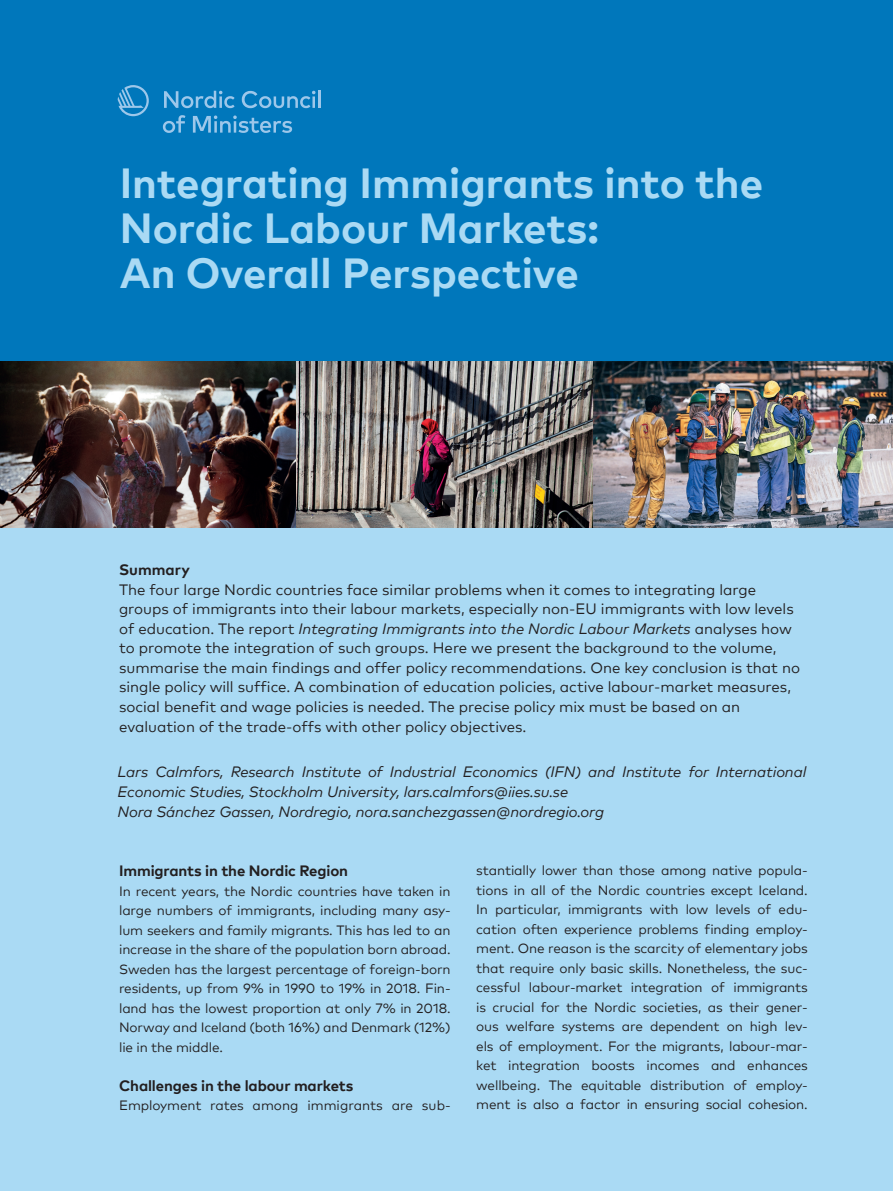
<style>
.page{position:relative;width:893px;height:1191px;background:#aadaf4}
.page>*{position:absolute;margin:0;border:0;box-sizing:border-box;transform-origin:0 0}
.t1{font:700 42px/45px "Mark Pro";color:#aadaf4}
.t2{font:15px/19.5px "Mark Pro";color:#231f20}
.t3{font:italic 15px/19.5px "Mark Pro";letter-spacing:-.01em;color:#231f20}
.t4{font:700 15px "Mark Pro";letter-spacing:-.01em;color:#231f20}
.t5{font:13.5px/19.5px "Mark Pro";letter-spacing:-.01em;color:#231f20;text-align:justify}
.s1{font-style:italic}
</style>
<div class="page">
<div style="left:0;top:0;width:893px;height:361px;background:#07b"></div>
<img style="left:0;top:361px;width:893px;height:166px">
<svg style="left:164px;top:91px;width:71px;height:17px"></svg>
<svg style="left:242px;top:91px;width:73px;height:17px"></svg>
<hr style="left:318px;top:91px;width:3px;height:17px;background:#9dc7ea">
<svg style="left:163px;top:115px;width:22px;height:18px"></svg>
<svg style="left:193px;top:115px;width:99px;height:18px"></svg>
<svg style="left:118px;top:85px;width:31px;height:31px"></svg>
<p class="t1" style="left:120px;top:157px;width:645px">Integrating Immigrants into the<br>Nordic Labour Markets:<br>An Overall Perspective</p>
<p class="t4" style="left:119px;top:559px;width:72px">Summary</p>
<p class="t2" style="left:119px;top:578px;width:683px">The four large Nordic countries face similar problems when it comes to integrating large groups of immigrants into their labour markets, especially non-EU immigrants with low levels of education. The report <span class="s1">Integrating Immigrants into the Nordic Labour Markets</span> analyses how to promote the integration of such groups. Here we present the background to the volume, summarise the main findings and offer policy recommendations. One key conclusion is that no single policy will suffice. A combination of education policies, active labour-market measures, social benefit and wage policies is needed. The precise policy mix must be based on an evaluation of the trade-offs with other policy objectives.</p>
<p class="t3" style="left:118px;top:761px;width:690px">Lars Calmfors, Research Institute of Industrial Economics (IFN) and Institute for International<br>Economic Studies, Stockholm University, lars.calmfors@iies.su.se</p>
<p class="t3" style="left:118px;top:800px;width:488px">Nora Sánchez Gassen, Nordregio, nora.sanchezgassen@nordregio.org</p>
<p class="t4" style="left:119px;top:859px;width:231px">Immigrants in the Nordic Region</p>
<p class="t5" style="left:119px;top:880px;width:333px">In recent years, the Nordic countries have taken in large numbers of immigrants, including many asy&shy;lum seekers and family migrants. This has led to an increase in the share of the population born abroad.<br>Sweden has the largest percentage of foreign-born residents, up from 9% in 1990 to 19% in 2018. Fin&shy;land has the lowest proportion at only 7% in 2018.<br>Norway and Iceland (both 16%) and Denmark (12%) lie in the middle.</p>
<p class="t4" style="left:119px;top:1074px;width:236px">Challenges in the labour markets</p>
<p class="t5" style="left:119px;top:1094px;width:333px">Employment rates among immigrants are sub-</p>
<p class="t5" style="left:476px;top:859px;width:333px">stantially lower than those among native popula&shy;tions in all of the Nordic countries except Iceland.<br>In particular, immigrants with low levels of edu&shy;cation often experience problems finding employ&shy;ment. One reason is the scarcity of elementary jobs that require only basic skills. Nonetheless, the suc&shy;cessful labour-market integration of immigrants is crucial for the Nordic societies, as their gener&shy;ous welfare systems are dependent on high lev&shy;els of employment. For the migrants, labour-mar&shy;ket integration boosts incomes and enhances wellbeing. The equitable distribution of employ&shy;ment is also a factor in ensuring social cohesion.</p>
</div>
